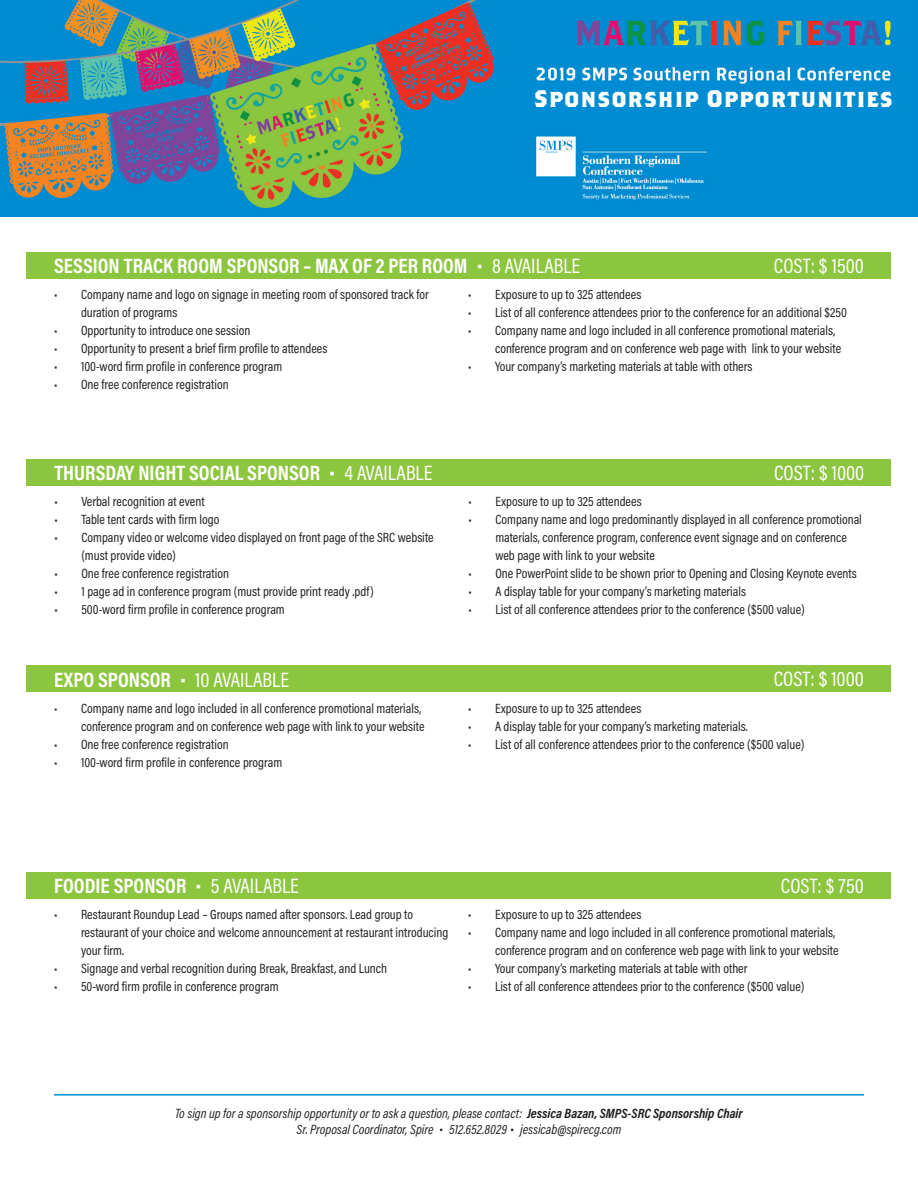
<style>
.page{position:relative;width:918px;height:1188px;background:#fff}
.page>*{position:absolute;margin:0;border:0;box-sizing:border-box;transform-origin:0 0}
.t1{font:700 24px "Brothers OT";letter-spacing:.04em;color:#fff}
.t2{font:700 21px "Acumin Pro Cond";color:#fff}
.t3{font:21px "Acumin Pro Cond";color:#fff}
.t4{font:13.5px/18px "Acumin Pro Cond";color:#231f20}
.t5{font:italic 13.5px/16.5px "Acumin Pro Cond";color:#231f20;text-align:center}
.s1{font-family:"Calibri";font-weight:300}
.s2{font-weight:400}
.s3{font-weight:700}
.s4{font-family:"Calibri";font-weight:300;font-style:normal}
</style>
<div class="page">
<img style="left:0;top:0;width:918px;height:216px">
<hr style="left:54px;top:1094px;width:810px;height:2px;background:#008cd2">
<div style="left:26px;top:252px;width:865px;height:27px;background:#8bc63e"></div>
<div style="left:26px;top:459px;width:865px;height:27px;background:#8bc63e"></div>
<div style="left:26px;top:665px;width:865px;height:27px;background:#8bc63e"></div>
<div style="left:26px;top:872px;width:865px;height:27px;background:#8bc63e"></div>
<h1 class="t1" style="left:534px;top:88px;width:360px">SPONSORSHIP OPPORTUNITIES</h1>
<p class="t2" style="left:54px;top:252px;width:528px">SESSION TRACK ROOM SPONSOR – MAX OF 2 PER ROOM <span class="s1">▪</span> <span class="s2">8 AVAILABLE</span></p>
<p class="t3" style="left:774px;top:252px;width:92px">COST: $ 1500</p>
<p class="t4" style="left:81px;top:286px;width:349px;text-indent:-27px">• Company name and logo on signage in meeting room of sponsored track for duration of programs</p>
<p class="t4" style="left:54px;top:322px;width:198px">• Opportunity to introduce one session</p>
<p class="t4" style="left:54px;top:340px;width:275px">• Opportunity to present a brief firm profile to attendees</p>
<p class="t4" style="left:54px;top:358px;width:230px">• 100-word firm profile in conference program</p>
<p class="t4" style="left:54px;top:376px;width:176px">• One free conference registration</p>
<p class="t2" style="left:54px;top:459px;width:380px">THURSDAY NIGHT SOCIAL SPONSOR <span class="s1">▪</span> <span class="s2">4 AVAILABLE</span></p>
<p class="t4" style="left:54px;top:492px;width:152px">• Verbal recognition at event</p>
<p class="t4" style="left:54px;top:510px;width:167px">• Table tent cards with firm logo</p>
<p class="t4" style="left:81px;top:528px;width:354px;text-indent:-27px">• Company video or welcome video displayed on front page of the SRC website (must provide video)</p>
<p class="t4" style="left:54px;top:564px;width:176px">• One free conference registration</p>
<p class="t4" style="left:54px;top:582px;width:321px">• 1 page ad in conference program (must provide print ready .pdf)</p>
<p class="t4" style="left:54px;top:600px;width:232px">• 500-word firm profile in conference program</p>
<p class="t2" style="left:54px;top:666px;width:237px">EXPO SPONSOR <span class="s1">▪</span> <span class="s2">10 AVAILABLE</span></p>
<p class="t4" style="left:54px;top:699px;width:372px;text-align:right">• Company name and logo included in all conference promotional materials, conference program and on conference web page with link to your website</p>
<p class="t4" style="left:54px;top:735px;width:176px">• One free conference registration</p>
<p class="t4" style="left:54px;top:753px;width:230px">• 100-word firm profile in conference program</p>
<p class="t4" style="left:468px;top:286px;width:175px">• Exposure to up to 325 attendees</p>
<p class="t4" style="left:468px;top:304px;width:381px">• List of all conference attendees prior to the conference for an additional $250</p>
<p class="t4" style="left:495px;top:322px;width:348px;text-indent:-27px">• Company name and logo included in all conference promotional materials, conference program and on conference web page with link to your website</p>
<p class="t4" style="left:468px;top:358px;width:286px">• Your company’s marketing materials at table with others</p>
<p class="t3" style="left:774px;top:459px;width:92px">COST: $ 1000</p>
<p class="t4" style="left:468px;top:492px;width:175px">• Exposure to up to 325 attendees</p>
<p class="t4" style="left:495px;top:510px;width:368px;text-indent:-27px">• Company name and logo predominantly displayed in all conference promotional materials, conference program, conference event signage and on conference web page with link to your website</p>
<p class="t4" style="left:468px;top:564px;width:390px">• One PowerPoint slide to be shown prior to Opening and Closing Keynote events</p>
<p class="t4" style="left:468px;top:582px;width:279px">• A display table for your company’s marketing materials</p>
<p class="t4" style="left:468px;top:600px;width:338px">• List of all conference attendees prior to the conference ($500 value)</p>
<p class="t3" style="left:774px;top:666px;width:92px">COST: $ 1000</p>
<p class="t4" style="left:468px;top:699px;width:175px">• Exposure to up to 325 attendees</p>
<p class="t4" style="left:468px;top:717px;width:281px">• A display table for your company’s marketing materials.</p>
<p class="t4" style="left:468px;top:735px;width:338px">• List of all conference attendees prior to the conference ($500 value)</p>
<p class="t2" style="left:54px;top:872px;width:246px">FOODIE SPONSOR <span class="s1">▪</span> <span class="s2">5 AVAILABLE</span></p>
<p class="t4" style="left:81px;top:905px;width:369px;text-indent:-27px">• Restaurant Roundup Lead – Groups named after sponsors. Lead group to restaurant of your choice and welcome announcement at restaurant introducing your firm.</p>
<p class="t4" style="left:54px;top:959px;width:335px">• Signage and verbal recognition during Break, Breakfast, and Lunch</p>
<p class="t4" style="left:54px;top:977px;width:226px">• 50-word firm profile in conference program</p>
<p class="t3" style="left:781px;top:872px;width:85px">COST: $ 750</p>
<p class="t4" style="left:468px;top:905px;width:175px">• Exposure to up to 325 attendees</p>
<p class="t4" style="left:468px;top:923px;width:372px;text-align:right">• Company name and logo included in all conference promotional materials, conference program and on conference web page with link to your website</p>
<p class="t4" style="left:468px;top:959px;width:281px">• Your company’s marketing materials at table with other</p>
<p class="t4" style="left:468px;top:977px;width:338px">• List of all conference attendees prior to the conference ($500 value)</p>
<p class="t5" style="left:175px;top:1104px;width:569px">To sign up for a sponsorship opportunity or to ask a question, please contact: <span class="s3">Jessica Bazan, SMPS-SRC Sponsorship Chair<br></span>Sr. Proposal Coordinator, Spire <span class="s4">▪</span> 512.652.8029 <span class="s4">▪</span> jessicab@spirecg.com</p>
</div>
